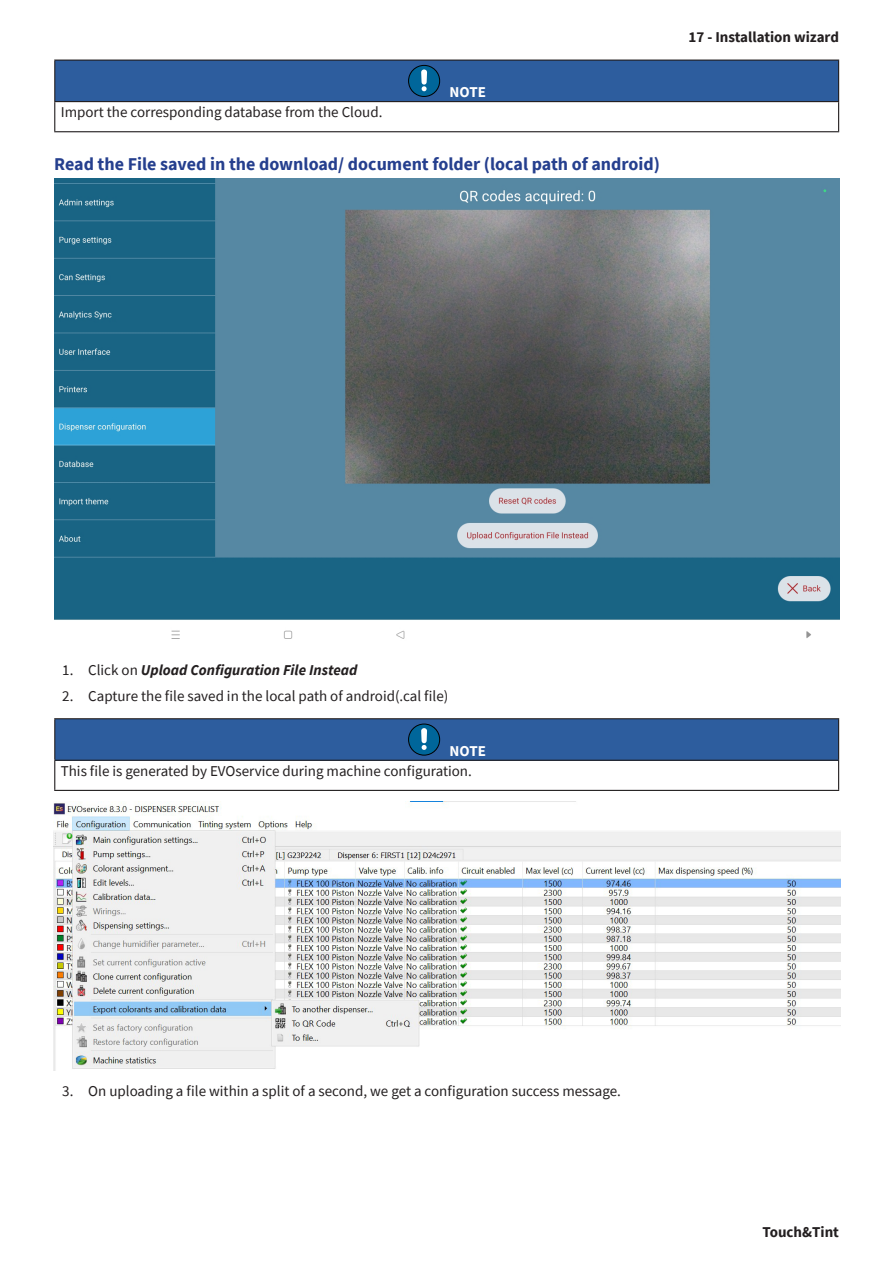
<style>
.page{position:relative;width:893px;height:1263px;background:#fff}
.page>*{position:absolute;margin:0;border:0;box-sizing:border-box;transform-origin:0 0}
.Title_3{font:700 18px "Source Sans Pro";color:#253f8e}
.Body{font:15px "Source Sans Pro";color:#231f20}
.t1{font:italic 700 15px "Source Sans Pro";color:#231f20}
.t2{font:700 15px "Source Sans Pro";color:#231f20}
.Body_Bold_White_Centered{font:700 15px "Source Sans Pro";color:#fff}
.s1{font-weight:400;font-style:normal}
</style>
<div class="page">
<div style="left:55px;top:60px;width:784px;height:42px;background:#2d5d9e"></div>
<hr style="left:54px;top:101px;width:785px;height:1px;background:#231f20">
<svg style="left:54px;top:102px;width:1px;height:29px"></svg>
<svg style="left:838px;top:102px;width:1px;height:29px"></svg>
<hr style="left:54px;top:131px;width:785px;height:1px;background:#231f20">
<hr style="left:54px;top:60px;width:785px;height:1px;background:#231f20">
<hr style="left:54px;top:61px;width:1px;height:40px;background:#231f20">
<hr style="left:838px;top:61px;width:1px;height:40px;background:#231f20">
<div style="left:409px;top:65px;width:31px;height:31px;background:#00669a;border-radius:50%"></div>
<div style="left:421px;top:69px;width:6px;height:16px;background:#fff;border-radius:3px"></div>
<svg style="left:422px;top:86px;width:5px;height:5px"></svg>
<div style="left:408px;top:65px;width:32px;height:32px;border:1px solid #000;border-radius:50%"></div>
<img style="left:54px;top:179px;width:785px;height:460px">
<div style="left:55px;top:719px;width:784px;height:41px;background:#2d5d9e"></div>
<hr style="left:54px;top:760px;width:785px;height:1px;background:#231f20">
<svg style="left:54px;top:761px;width:1px;height:29px"></svg>
<svg style="left:838px;top:761px;width:1px;height:29px"></svg>
<hr style="left:54px;top:790px;width:785px;height:1px;background:#231f20">
<hr style="left:54px;top:718px;width:785px;height:1px;background:#231f20">
<hr style="left:54px;top:719px;width:1px;height:41px;background:#231f20">
<hr style="left:838px;top:719px;width:1px;height:41px;background:#231f20">
<div style="left:409px;top:724px;width:31px;height:31px;background:#00669a;border-radius:50%"></div>
<div style="left:421px;top:728px;width:6px;height:15px;background:#fff;border-radius:3px"></div>
<svg style="left:422px;top:745px;width:5px;height:5px"></svg>
<div style="left:408px;top:724px;width:32px;height:31px;border:1px solid #000;border-radius:50%"></div>
<img style="left:53px;top:802px;width:787px;height:268px">
<p class="Body_Bold_White_Centered" style="left:449px;top:82px;width:38px">NOTE</p>
<p class="Body" style="left:61px;top:103px;width:323px">Import the corresponding database from the Cloud.</p>
<p class="Title_3" style="left:54px;top:152px;width:607px">Read the File saved in the download/ document folder (local path of android)</p>
<p class="t2" style="left:689px;top:27px;width:152px">17 - Installation wizard</p>
<p class="t1" style="left:62px;top:660px;width:297px"><span class="s1">1. Click on</span> Upload Configuration File Instead</p>
<p class="Body" style="left:62px;top:687px;width:388px">2. Capture the file saved in the local path of android(.cal file)</p>
<p class="Body_Bold_White_Centered" style="left:449px;top:741px;width:38px">NOTE</p>
<p class="Body" style="left:61px;top:761px;width:413px">This file is generated by EVOservice during machine configuration.</p>
<p class="Body" style="left:62px;top:1082px;width:560px">3. On uploading a file within a split of a second, we get a configuration success message.</p>
<p class="t2" style="left:762px;top:1221px;width:78px">Touch&amp;Tint</p>
</div>
